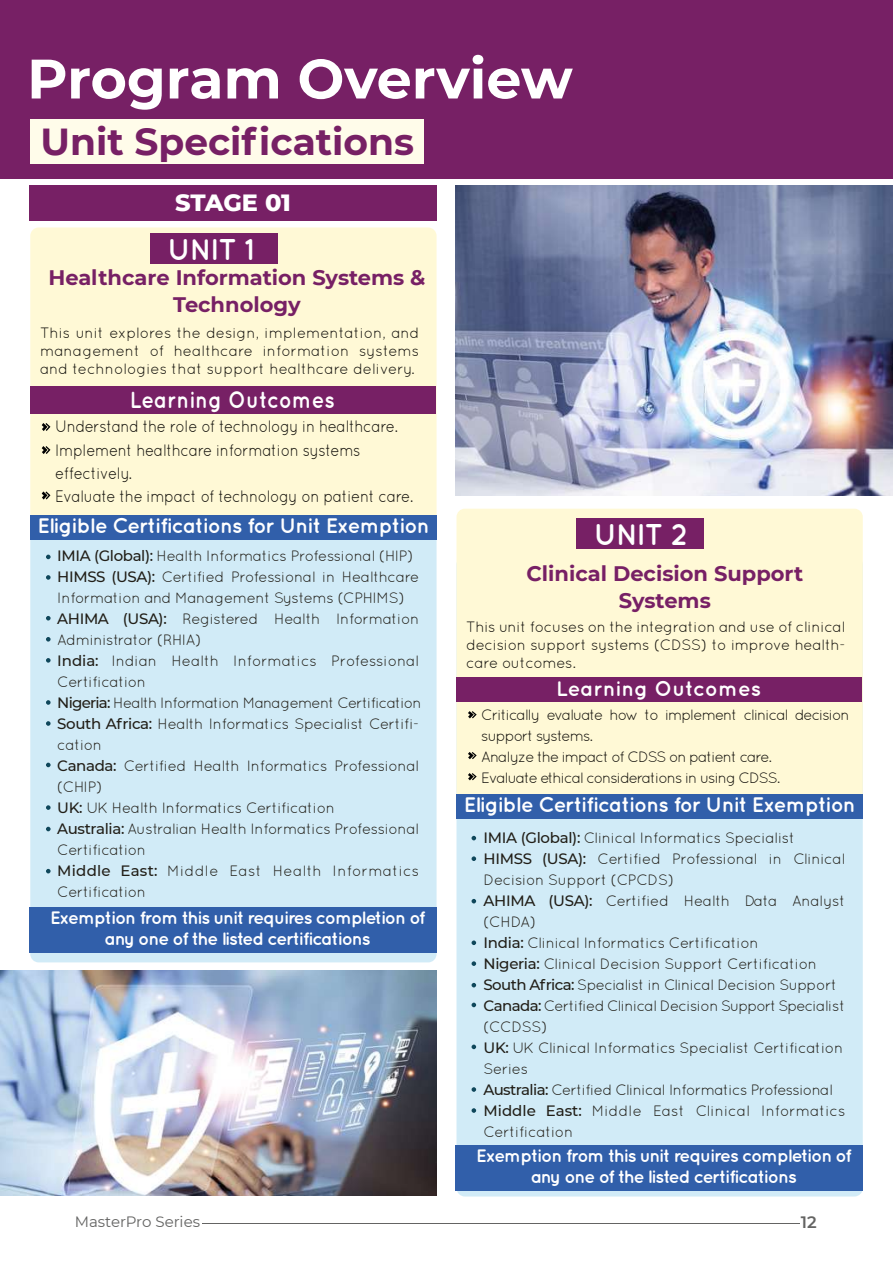
<style>
.page{position:relative;width:893px;height:1263px;background:#fff}
.page>*{position:absolute;margin:0;border:0;box-sizing:border-box;transform-origin:0 0}
.t1{font:700 55.5px "Montserrat";color:#fff}
.t2{font:700 37.65px "Montserrat";color:#772065}
.t3{font:700 30px "Quicksand";letter-spacing:-.035em;color:#fff;scale:.95 1}
.t4{font:800 24px "Montserrat";letter-spacing:-.01em;color:#fff}
.t5{font:700 23.25px "Quicksand";color:#fff;scale:.9 1}
.t6{font:700 21px "Quicksand";letter-spacing:-.04em;color:#fff}
.t7{font:700 21px/27px "Montserrat";color:#772065;text-align:center}
.t8{font:700 21px "Quicksand";color:#fff}
.t9{font:700 18px/21px "Quicksand";letter-spacing:-.06em;color:#fff;text-align:center}
.t10{font:16.65px/23.2px "Quicksand";letter-spacing:-.025em;color:#12100b;scale:.9 1}
.t11{font:600 16.5px "Montserrat";color:#646463}
.t12{font:15px/21px "Quicksand";letter-spacing:-.025em;color:#211e17}
.t13{font:15px/18px "Quicksand";letter-spacing:-.065em;color:#12100b;text-align:justify}
.t14{font:15px "Montserrat";color:#646463}
.s1{font-family:"Montserrat";font-weight:500}
</style>
<div class="page">
<div style="left:456px;top:556px;width:407px;height:640px;background:#d1ebf7;border-radius:8px"></div>
<div style="left:30px;top:227px;width:407px;height:301px;background:#fff9d6;border-radius:8px"></div>
<div style="left:29px;top:185px;width:408px;height:36px;background:#772065"></div>
<div style="left:0;top:0;width:893px;height:178px;background:#772065"></div>
<div style="left:31px;top:120px;width:393px;height:44px;background:#fffcea"></div>
<hr style="left:202px;top:1223px;width:598px;height:1px;background:#646463">
<div style="left:456px;top:509px;width:407px;height:299px;background:#fff9d6;border-radius:8px"></div>
<div style="left:456px;top:1146px;width:407px;height:45px;background:#315faa"></div>
<div style="left:577px;top:518px;width:127px;height:31px;background:#772065"></div>
<div style="left:456px;top:677px;width:406px;height:24px;background:#772065"></div>
<svg style="left:468px;top:711px;width:9px;height:7px"></svg>
<svg style="left:468px;top:752px;width:9px;height:7px"></svg>
<svg style="left:468px;top:773px;width:9px;height:7px"></svg>
<div style="left:456px;top:794px;width:407px;height:24px;background:#315faa"></div>
<svg style="left:472px;top:836px;width:4px;height:4px"></svg>
<svg style="left:472px;top:940px;width:4px;height:5px"></svg>
<svg style="left:472px;top:899px;width:4px;height:4px"></svg>
<svg style="left:472px;top:856px;width:4px;height:5px"></svg>
<svg style="left:472px;top:961px;width:4px;height:5px"></svg>
<svg style="left:472px;top:983px;width:4px;height:4px"></svg>
<svg style="left:472px;top:1003px;width:4px;height:4px"></svg>
<svg style="left:472px;top:1044px;width:4px;height:5px"></svg>
<svg style="left:472px;top:1087px;width:4px;height:5px"></svg>
<svg style="left:472px;top:1108px;width:4px;height:5px"></svg>
<div style="left:30px;top:525px;width:407px;height:437px;background:#d1ebf7;border-radius:8px"></div>
<div style="left:30px;top:908px;width:407px;height:45px;background:#315faa"></div>
<div style="left:151px;top:233px;width:127px;height:31px;background:#772065"></div>
<div style="left:30px;top:387px;width:406px;height:27px;background:#772065"></div>
<svg style="left:42px;top:423px;width:8px;height:8px"></svg>
<svg style="left:42px;top:446px;width:8px;height:8px"></svg>
<svg style="left:42px;top:491px;width:8px;height:8px"></svg>
<div style="left:30px;top:515px;width:407px;height:25px;background:#315faa"></div>
<svg style="left:46px;top:555px;width:5px;height:4px"></svg>
<svg style="left:46px;top:575px;width:5px;height:5px"></svg>
<svg style="left:46px;top:658px;width:5px;height:5px"></svg>
<svg style="left:46px;top:700px;width:5px;height:5px"></svg>
<svg style="left:46px;top:721px;width:5px;height:5px"></svg>
<svg style="left:46px;top:763px;width:5px;height:4px"></svg>
<svg style="left:46px;top:805px;width:5px;height:5px"></svg>
<svg style="left:46px;top:827px;width:5px;height:4px"></svg>
<svg style="left:46px;top:869px;width:5px;height:4px"></svg>
<svg style="left:46px;top:616px;width:5px;height:4px"></svg>
<svg style="left:46px;top:637px;width:5px;height:4px"></svg>
<img style="left:0;top:970px;width:437px;height:226px">
<img style="left:455px;top:185px;width:438px;height:310px">
<h1 class="t1" style="left:27px;top:39px;width:547px">Program Overview</h1>
<h2 class="t2" style="left:41px;top:115px;width:375px">Unit Specifications</h2>
<h3 class="t4" style="left:175px;top:185px;width:117px">STAGE 01</h3>
<h3 class="t3" style="left:167px;top:231px;width:93px">UNIT 1</h3>
<h3 class="t7" style="left:48px;top:263px;width:379px">Healthcare Information Systems &amp;<br>Technology</h3>
<p class="t13" style="left:40px;top:324px;width:381px">This unit explores the design, implementation, and management of healthcare information systems and technologies that support healthcare delivery.</p>
<h3 class="t5" style="left:130px;top:386px;width:229px">Learning Outcomes</h3>
<p class="t10" style="left:55px;top:415px;width:399px">Understand the role of technology in healthcare.<br>Implement healthcare information systems effectively.<br>Evaluate the impact of technology on patient care.</p>
<h3 class="t6" style="left:38px;top:513px;width:394px">Eligible Certifications for Unit Exemption</h3>
<p class="t12" style="left:57px;top:545px;width:366px"><span class="s1">IMIA (Global):</span> Health Informatics Professional (HIP)<br><span class="s1">HIMSS (USA):</span> Certified Professional in Healthcare Information and Management Systems (CPHIMS)<br><span class="s1">AHIMA (USA):</span> Registered Health Information Administrator (RHIA)<br><span class="s1">India:</span> Indian Health Informatics Professional Certification<br><span class="s1">Nigeria:</span> Health Information Management Certification <span class="s1">South Africa:</span> Health Informatics Specialist Certifi&shy;cation<br><span class="s1">Canada:</span> Certified Health Informatics Professional (CHIP)<br><span class="s1">UK:</span> UK Health Informatics Certification<br><span class="s1">Australia:</span> Australian Health Informatics Professional Certification<br><span class="s1">Middle East:</span> Middle East Health Informatics Certification</p>
<p class="t9" style="left:50px;top:907px;width:377px">Exemption from this unit requires completion of any one of the listed certifications</p>
<h3 class="t3" style="left:594px;top:516px;width:100px">UNIT 2</h3>
<h3 class="t7" style="left:527px;top:559px;width:278px">Clinical Decision Support<br>Systems</h3>
<p class="t13" style="left:466px;top:618px;width:381px">This unit focuses on the integration and use of clinical decision support systems (CDSS) to improve health&shy;care outcomes.</p>
<h3 class="t8" style="left:556px;top:676px;width:207px">Learning Outcomes</h3>
<p class="t13" style="left:481px;top:704px;width:370px;line-height:21px;text-align:left">Critically evaluate how to implement clinical decision support systems.<br>Analyze the impact of CDSS on patient care.<br>Evaluate ethical considerations in using CDSS.</p>
<h3 class="t6" style="left:464px;top:792px;width:394px">Eligible Certifications for Unit Exemption</h3>
<p class="t12" style="left:483px;top:827px;width:363px"><span class="s1">IMIA (Global):</span> Clinical Informatics Specialist <span class="s1">HIMSS (USA):</span> Certified Professional in Clinical Decision Support (CPCDS)<br><span class="s1">AHIMA (USA):</span> Certified Health Data Analyst (CHDA)<br><span class="s1">India:</span> Clinical Informatics Certification<br><span class="s1">Nigeria:</span> Clinical Decision Support Certification <span class="s1">South Africa:</span> Specialist in Clinical Decision Support <span class="s1">Canada:</span> Certified Clinical Decision Support Specialist (CCDSS)<br><span class="s1">UK:</span> UK Clinical Informatics Specialist Certification Series<br><span class="s1">Australia:</span> Certified Clinical Informatics Professional <span class="s1">Middle East:</span> Middle East Clinical Informatics Certification</p>
<p class="t9" style="left:476px;top:1145px;width:377px">Exemption from this unit requires completion of any one of the listed certifications</p>
<p class="t14" style="left:75px;top:1212px;width:127px">MasterPro Series</p>
<p class="t11" style="left:801px;top:1210px;width:17px">12</p>
</div>
